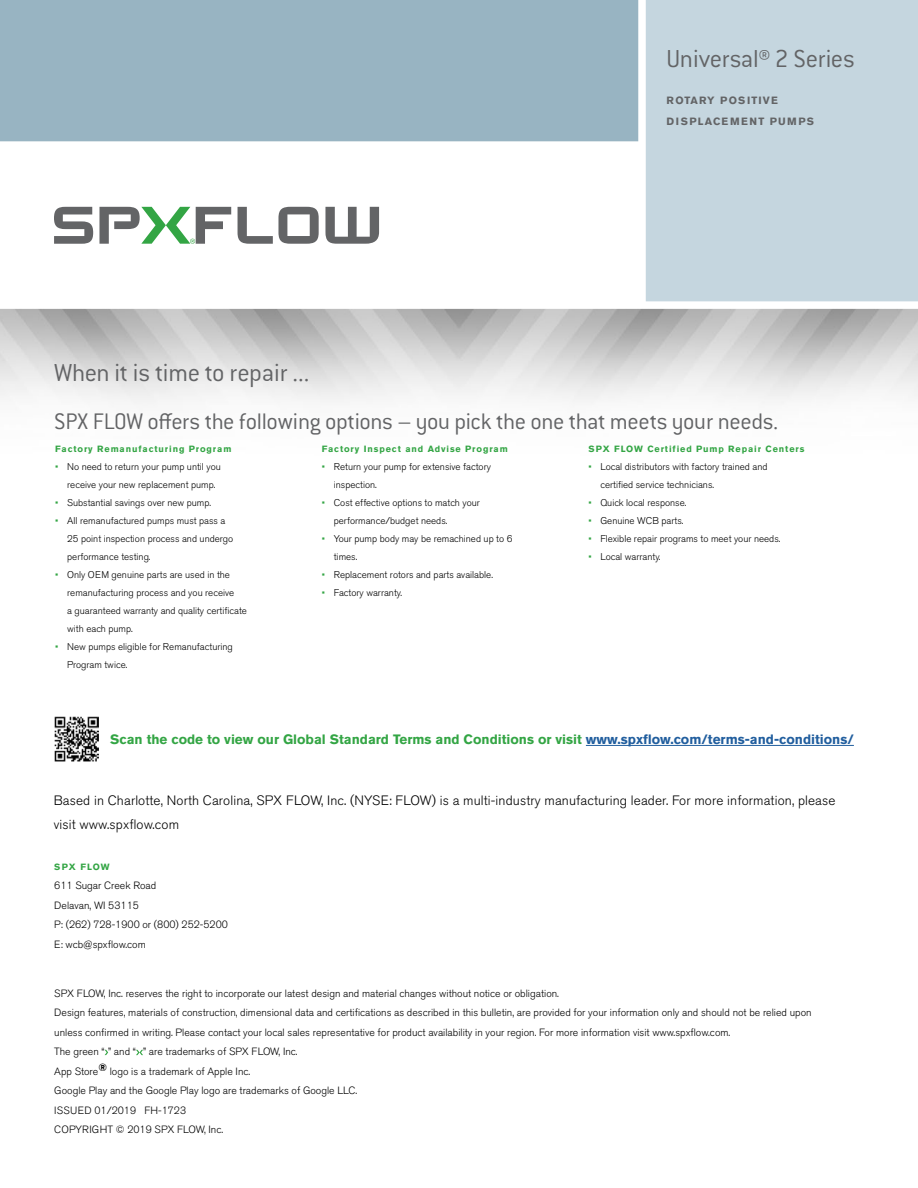
<style>
.page{position:relative;width:918px;height:1188px;background:#fff}
.page>*{position:absolute;margin:0;border:0;box-sizing:border-box;transform-origin:0 0}
.Back_Cover_Corner_He{font:300 27px "Conduit ITC Std";letter-spacing:-.01em;color:#636466}
.Back_Cover_Corner_He-2{font:300 24.75px "Conduit ITC Std";letter-spacing:-.015em;color:#636466}
.Body_Copy__All{font:300 13.5px/24px "Akzidenz Grotesk BE";letter-spacing:.01em;color:#000}
.Body_Copy_Sub-Headli{font:700 13.5px "Akzidenz Grotesk BE";color:#33a544}
.BC_text__7pt_Light{font:300 10.5px/19.5px "Akzidenz Grotesk BE";color:#000}
.Back_Cover_Contact_I{font:300 10.5px "Akzidenz Grotesk BE";color:#000}
.Legal_Disclaimer{font:300 10.5px/19.5px "Akzidenz Grotesk BE";color:#000}
.Back_Cover_Corner_Su{font:700 10.5px/21px "Akzidenz Grotesk BE";letter-spacing:.11em;color:#636466}
.t1{font:300 9.75px/18px "Akzidenz Grotesk BE";color:#000}
.Body_Copy_Headline{font:700 9px "Akzidenz Grotesk BE";letter-spacing:.1em;color:#33a544}
.Back_Cover_Sub-Headl{font:700 9px "Akzidenz Grotesk BE";letter-spacing:.09em;color:#33a544}
.s1{color:#33a544}
.s2{color:#215e9e}
</style>
<div class="page">
<div style="left:0;top:0;width:638px;height:145px;background:#98b4c2"></div>
<div style="left:644px;top:0;width:274px;height:305px;background:#c5d6df"></div>
<div style="left:0;top:141px;width:642px;height:8px;background:#fff"></div>
<div style="left:638px;top:0;width:8px;height:306px;background:#fff"></div>
<div style="left:0;top:301px;width:918px;height:8px;background:#fff"></div>
<svg style="left:54px;top:207px;width:39px;height:37px"></svg>
<svg style="left:238px;top:207px;width:81px;height:37px"></svg>
<svg style="left:325px;top:207px;width:54px;height:37px"></svg>
<svg style="left:99px;top:207px;width:132px;height:37px"></svg>
<svg style="left:105px;top:1050px;width:3px;height:5px"></svg>
<svg style="left:136px;top:1050px;width:7px;height:5px"></svg>
<hr style="left:586px;top:745px;width:268px;height:1px;background:#215e9e">
<img style="left:54px;top:717px;width:45px;height:45px">
<p class="Back_Cover_Corner_He" style="left:667px;top:44px;width:190px">Universal® 2 Series</p>
<p class="Back_Cover_Corner_Su" style="left:667px;top:90px;width:149px">ROTARY POSITIVE<br>DISPLACEMENT PUMPS</p>
<p class="Back_Cover_Corner_He" style="left:54px;top:358px;width:257px">When it is time to repair ...</p>
<p class="Back_Cover_Corner_He-2" style="left:54px;top:407px;width:726px">SPX FLOW offers the following options – you pick the one that meets your needs.</p>
<p class="Body_Copy_Headline" style="left:55px;top:444px;width:178px">Factory Remanufacturing Program</p>
<p class="t1" style="left:67px;top:458px;width:155px;text-indent:-12px"><span class="s1">•</span> No need to return your pump until you receive your new replacement pump.</p>
<p class="t1" style="left:55px;top:494px;width:157px"><span class="s1">•</span> Substantial savings over new pump.</p>
<p class="t1" style="left:67px;top:512px;width:168px;text-indent:-12px"><span class="s1">•</span> All remanufactured pumps must pass a<br>25 point inspection process and undergo performance testing.</p>
<p class="t1" style="left:67px;top:566px;width:181px;text-indent:-12px"><span class="s1">•</span> Only OEM genuine parts are used in the remanufacturing process and you receive<br>a guaranteed warranty and quality certificate with each pump.</p>
<p class="t1" style="left:67px;top:638px;width:167px;text-indent:-12px"><span class="s1">•</span> New pumps eligible for Remanufacturing<br>Program twice.</p>
<p class="Body_Copy_Headline" style="left:588px;top:444px;width:218px">SPX FLOW Certified Pump Repair Centers</p>
<p class="t1" style="left:600px;top:458px;width:169px;text-indent:-12px"><span class="s1">•</span> Local distributors with factory trained and certified service technicians.</p>
<p class="t1" style="left:588px;top:494px;width:100px"><span class="s1">•</span> Quick local response.</p>
<p class="t1" style="left:588px;top:512px;width:97px"><span class="s1">•</span> Genuine WCB parts.</p>
<p class="t1" style="left:588px;top:530px;width:194px"><span class="s1">•</span> Flexible repair programs to meet your needs.</p>
<p class="t1" style="left:588px;top:548px;width:74px"><span class="s1">•</span> Local warranty.</p>
<p class="Body_Copy_Headline" style="left:322px;top:444px;width:188px">Factory Inspect and Advise Program</p>
<p class="t1" style="left:334px;top:458px;width:159px;text-indent:-12px"><span class="s1">•</span> Return your pump for extensive factory inspection.</p>
<p class="t1" style="left:334px;top:494px;width:148px;text-indent:-12px"><span class="s1">•</span> Cost effective options to match your performance/budget needs.</p>
<p class="t1" style="left:334px;top:530px;width:180px;text-indent:-12px"><span class="s1">•</span> Your pump body may be remachined up to 6 times.</p>
<p class="t1" style="left:322px;top:566px;width:173px"><span class="s1">•</span> Replacement rotors and parts available.</p>
<p class="t1" style="left:322px;top:584px;width:82px"><span class="s1">•</span> Factory warranty.</p>
<p class="Body_Copy_Sub-Headli" style="left:110px;top:732px;width:745px">Scan the code to view our Global Standard Terms and Conditions or visit <span class="s2">www.spxflow.com/terms-and-conditions/</span></p>
<p class="Body_Copy__All" style="left:54px;top:789px;width:783px">Based in Charlotte, North Carolina, SPX FLOW, Inc. (NYSE: FLOW) is a multi-industry manufacturing leader. For more information, please visit www.spxflow.com</p>
<p class="Back_Cover_Sub-Headl" style="left:54px;top:861px;width:57px">SPX FLOW</p>
<p class="Back_Cover_Contact_I" style="left:54px;top:880px;width:103px">611 Sugar Creek Road</p>
<p class="Back_Cover_Contact_I" style="left:54px;top:899px;width:86px">Delavan, WI 53115</p>
<p class="Back_Cover_Contact_I" style="left:54px;top:919px;width:175px">P: (262) 728-1900 or (800) 252-5200</p>
<p class="Back_Cover_Contact_I" style="left:54px;top:938px;width:93px">E: wcb@spxflow.com</p>
<p class="BC_text__7pt_Light" style="left:54px;top:983px;width:759px">SPX FLOW, Inc. reserves the right to incorporate our latest design and material changes without notice or obligation.<br>Design features, materials of construction, dimensional data and certifications as described in this bulletin, are provided for your information only and should not be relied upon unless confirmed in writing. Please contact your local sales representative for product availability in your region. For more information visit www.spxflow.com.<br>The green “ ” and “ ” are trademarks of SPX FLOW, Inc.</p>
<p class="BC_text__7pt_Light" style="left:54px;top:1061px;width:304px">App Store<sup>®</sup> logo is a trademark of Apple Inc.<br>Google Play and the Google Play logo are trademarks of Google LLC.</p>
<p class="Legal_Disclaimer" style="left:54px;top:1100px;width:170px">ISSUED 01/2019 FH-1723<br>COPYRIGHT © 2019 SPX FLOW, Inc.</p>
</div>
